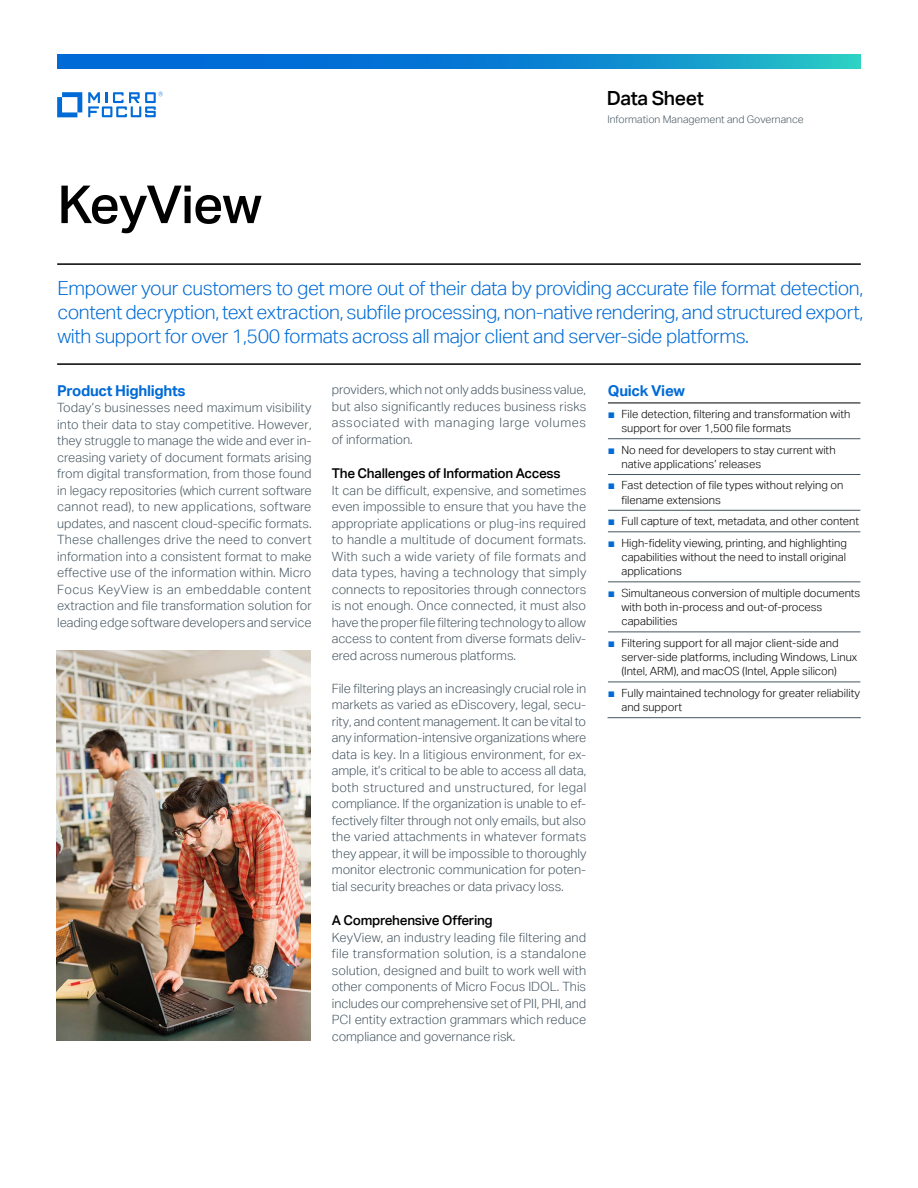
<style>
.page{position:relative;width:918px;height:1188px;background:#fff}
.page>*{position:absolute;margin:0;border:0;box-sizing:border-box;transform-origin:0 0}
.headline_35_38{font:500 52.5px "Aktiv Grotesk";letter-spacing:-.02em;color:#000}
.intro1_13_16-light_b{font:300 19.5px/24px "Aktiv Grotesk";letter-spacing:-.02em;color:#006bd6;text-align:justify}
.collateral_name_13_1{font:500 19.5px "Aktiv Grotesk";letter-spacing:-.02em;color:#000}
.subhead_10_13-blue{font:700 15px "Aktiv Grotesk";letter-spacing:-.02em;color:#006bd6}
.subhead_9_12_medium{font:500 13.5px "Aktiv Grotesk";letter-spacing:-.02em;color:#000}
.body_8_5_11-grey{font:300 12.75px/16.5px "Aktiv Grotesk";letter-spacing:-.005em;color:#455560;text-align:justify}
.t1{font:300 11.25px/14.2px "Aktiv Grotesk";color:#000}
.caption_7_9_5-grey{font:300 10.5px "Aktiv Grotesk";color:#455560}
.s1{font-family:"Arial";font-weight:400;font-size:12px;color:#006bd6}
</style>
<div class="page">
<img style="left:56px;top:651px;width:254px;height:390px">
<svg style="left:57px;top:92px;width:25px;height:25px"></svg>
<svg style="left:88px;top:92px;width:75px;height:25px"></svg>
<hr style="left:57px;top:263px;width:804px;height:2px;background:#000">
<hr style="left:57px;top:363px;width:804px;height:2px;background:#000">
<svg style="left:608px;top:439px;width:252px;height:243px"></svg>
<hr style="left:608px;top:403px;width:252px;height:1px;background:#000">
<hr style="left:608px;top:438px;width:252px;height:1px;background:#455560">
<hr style="left:608px;top:474px;width:252px;height:1px;background:#455560">
<hr style="left:608px;top:510px;width:252px;height:1px;background:#455560">
<hr style="left:608px;top:532px;width:252px;height:1px;background:#455560">
<hr style="left:608px;top:582px;width:252px;height:1px;background:#455560">
<hr style="left:608px;top:632px;width:252px;height:1px;background:#455560">
<hr style="left:608px;top:682px;width:252px;height:1px;background:#455560">
<hr style="left:608px;top:717px;width:253px;height:1px;background:#455560">
<svg style="left:60px;top:57px;width:798px;height:9px;background:#0b84d1"></svg>
<p class="headline_35_38" style="left:57px;top:173px;width:206px">KeyView</p>
<p class="collateral_name_13_1" style="left:607px;top:86px;width:98px">Data Sheet</p>
<p class="caption_7_9_5-grey" style="left:607px;top:113px;width:198px">Information Management and Governance</p>
<p class="intro1_13_16-light_b" style="left:57px;top:276px;width:807px">Empower your customers to get more out of their data by providing accurate file format detection, content decryption, text extraction, subfile processing, non-native rendering, and structured export, with support for over 1,500 formats across all major client and server-side platforms.</p>
<p class="subhead_10_13-blue" style="left:57px;top:381px;width:130px">Product Highlights</p>
<p class="body_8_5_11-grey" style="left:57px;top:400px;width:256px">Today’s businesses need maximum visibility into their data to stay competitive. However, they struggle to manage the wide and ever in&shy;creasing variety of document formats arising from digital transformation, from those found in legacy repositories (which current software cannot read), to new applications, software updates, and nascent cloud-specific formats.<br>These challenges drive the need to convert information into a consistent format to make effective use of the information within. Micro Focus KeyView is an embeddable content extraction and file transformation solution for leading edge software developers and service</p>
<p class="body_8_5_11-grey" style="left:332px;top:381px;width:256px">providers, which not only adds business value, but also significantly reduces business risks associated with managing large volumes of information.</p>
<p class="subhead_9_12_medium" style="left:332px;top:465px;width:230px">The Challenges of Information Access</p>
<p class="body_8_5_11-grey" style="left:332px;top:482px;width:256px">It can be difficult, expensive, and sometimes even impossible to ensure that you have the appropriate applications or plug-ins required to handle a multitude of document formats.<br>With such a wide variety of file formats and data types, having a technology that simply connects to repositories through connectors is not enough. Once connected, it must also have the proper file filtering technology to allow access to content from diverse formats deliv&shy;ered across numerous platforms.</p>
<p class="body_8_5_11-grey" style="left:332px;top:680px;width:256px">File filtering plays an increasingly crucial role in markets as varied as eDiscovery, legal, secu&shy;rity, and content management. It can be vital to any information-intensive organizations where data is key. In a litigious environment, for ex&shy;ample, it’s critical to be able to access all data, both structured and unstructured, for legal compliance. If the organization is unable to ef&shy;fectively filter through not only emails, but also the varied attachments in whatever formats they appear, it will be impossible to thoroughly monitor electronic communication for poten&shy;tial security breaches or data privacy loss.</p>
<p class="subhead_9_12_medium" style="left:332px;top:912px;width:163px">A Comprehensive Offering</p>
<p class="body_8_5_11-grey" style="left:332px;top:929px;width:256px">KeyView, an industry leading file filtering and file transformation solution, is a standalone solution, designed and built to work well with other components of Micro Focus IDOL. This includes our comprehensive set of PII, PHI, and PCI entity extraction grammars which reduce compliance and governance risk.</p>
<p class="subhead_10_13-blue" style="left:608px;top:382px;width:79px">Quick View</p>
<p class="t1" style="left:621px;top:407px;width:230px;text-indent:-14px"><span class="s1">■</span> File detection, filtering and transformation with support for over 1,500 file formats</p>
<p class="t1" style="left:621px;top:442px;width:216px;text-indent:-14px"><span class="s1">■</span> No need for developers to stay current with native applications’ releases</p>
<p class="t1" style="left:621px;top:478px;width:224px;text-indent:-14px"><span class="s1">■</span> Fast detection of file types without relying on filename extensions</p>
<p class="t1" style="left:608px;top:514px;width:253px"><span class="s1">■</span> Full capture of text, metadata, and other content</p>
<p class="t1" style="left:621px;top:535px;width:227px;text-align:justify;text-indent:-14px"><span class="s1">■</span> High-fidelity viewing, printing, and highlighting capabilities without the need to install original applications</p>
<p class="t1" style="left:621px;top:586px;width:240px;text-indent:-14px"><span class="s1">■</span> Simultaneous conversion of multiple documents with both in-process and out-of-process capabilities</p>
<p class="t1" style="left:621px;top:636px;width:237px;text-indent:-14px"><span class="s1">■</span> Filtering support for all major client-side and server-side platforms, including Windows, Linux (Intel, ARM), and macOS (Intel, Apple silicon)</p>
<p class="t1" style="left:621px;top:686px;width:240px;text-indent:-14px"><span class="s1">■</span> Fully maintained technology for greater reliability and support</p>
</div>
